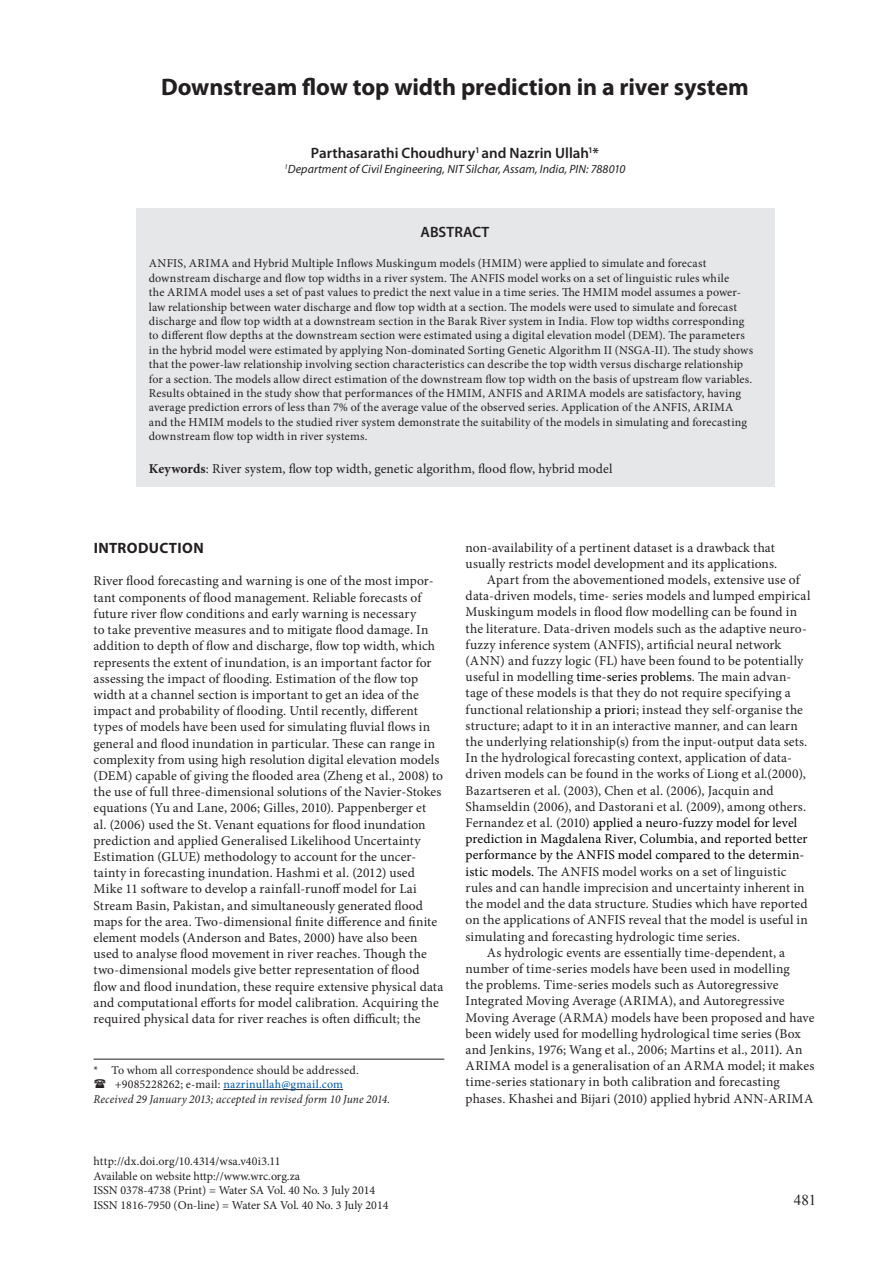
<style>
.page{position:relative;width:893px;height:1263px;background:#fff}
.page>*{position:absolute;margin:0;border:0;box-sizing:border-box;transform-origin:0 0}
.Headline{font:700 24px "Myriad Pro";letter-spacing:-.005em;color:#231f20}
.Author{font:600 15px "Myriad Pro";color:#231f20}
.Subhead_1{font:700 15px "Myriad Pro";letter-spacing:.025em;color:#231f20}
.t1{font:15px "Times New Roman";color:#231f20}
.Body_Text{font:13.5px/16.2px "Minion Pro";letter-spacing:.01em;color:#231f20}
.Body_text_no_indent{font:13.5px/16.2px "Minion Pro";letter-spacing:.01em;color:#231f20}
.Keywords{font:13.5px "Minion Pro";letter-spacing:.005em;color:#231f20}
.Abstract{font:12px/14.4px "Minion Pro";letter-spacing:.01em;color:#231f20}
.Body_text_2{font:12px "Minion Pro";letter-spacing:.01em;color:#231f20}
.Address{font:italic 12px "Myriad Pro";letter-spacing:.005em;color:#231f20}
.Body_text_2-2{font:italic 12px "Minion Pro";letter-spacing:.015em;color:#231f20;scale:.95 1}
.Body_text_2-3{font:12px "Minion Pro";letter-spacing:.015em;color:#015aaa}
.s1{font-weight:700}
.s2{color:#000}
.s3{color:#231f20}
</style>
<div class="page">
<div style="left:136px;top:208px;width:638px;height:279px;background:#e6e7e9"></div>
<hr style="left:223px;top:1089px;width:120px;height:1px;background:#231f20">
<hr style="left:94px;top:1059px;width:350px;height:1px;background:#231f20">
<p class="Headline" style="left:161px;top:71px;width:589px">Downstream flow top width prediction in a river system</p>
<p class="Author" style="left:311px;top:144px;width:290px">Parthasarathi Choudhury<sup>1</sup> and Nazrin Ullah<sup>1</sup>*</p>
<p class="Address" style="left:284px;top:162px;width:342px"><sup>1</sup>Department of Civil Engineering, NIT Silchar, Assam, India, PIN: 788010</p>
<p class="Author" style="left:420px;top:222px;width:70px">ABSTRACT</p>
<p class="Abstract" style="left:149px;top:256px;width:606px">ANFIS, ARIMA and Hybrid Multiple Inflows Muskingum models (HMIM) were applied to simulate and forecast downstream discharge and flow top widths in a river system. The ANFIS model works on a set of linguistic rules while<br>the ARIMA model uses a set of past values to predict the next value in a time series. The HMIM model assumes a power&shy;law relationship between water discharge and flow top width at a section. The models were used to simulate and forecast discharge and flow top width at a downstream section in the Barak River system in India. Flow top widths corresponding to different flow depths at the downstream section were estimated using a digital elevation model (DEM). The parameters in the hybrid model were estimated by applying Non-dominated Sorting Genetic Algorithm II (NSGA-II). The study shows that the power-law relationship involving section characteristics can describe the top width versus discharge relationship for a section. The models allow direct estimation of the downstream flow top width on the basis of upstream flow variables.<br>Results obtained in the study show that performances of the HMIM, ANFIS and ARIMA models are satisfactory, having average prediction errors of less than 7% of the average value of the observed series. Application of the ANFIS, ARIMA and the HMIM models to the studied river system demonstrate the suitability of the models in simulating and forecasting downstream flow top width in river systems.</p>
<p class="Keywords" style="left:149px;top:459px;width:465px"><span class="s1">Keywords</span>: River system, flow top width, genetic algorithm, flood flow, hybrid model</p>
<p class="Subhead_1" style="left:94px;top:538px;width:112px">INTRODUCTION</p>
<p class="Body_text_no_indent" style="left:94px;top:573px;width:351px">River flood forecasting and warning is one of the most impor&shy;tant components of flood management. Reliable forecasts of future river flow conditions and early warning is necessary<br>to take preventive measures and to mitigate flood damage. In addition to depth of flow and discharge, flow top width, which represents the extent of inundation, is an important factor for assessing the impact of flooding. Estimation of the flow top width at a channel section is important to get an idea of the impact and probability of flooding. Until recently, different types of models have been used for simulating fluvial flows in general and flood inundation in particular. These can range in complexity from using high resolution digital elevation models (DEM) capable of giving the flooded area (Zheng et al., 2008) to the use of full three-dimensional solutions of the Navier-Stokes equations (Yu and Lane, 2006; Gilles, 2010). Pappenberger et<br>al. (2006) used the St. Venant equations for flood inundation prediction and applied Generalised Likelihood Uncertainty Estimation (GLUE) methodology to account for the uncer&shy;tainty in forecasting inundation. Hashmi et al. (2012) used Mike 11 software to develop a rainfall-runoff model for Lai Stream Basin, Pakistan, and simultaneously generated flood maps for the area. Two-dimensional finite difference and finite element models <span class="s2">(</span>Anderson and Bates, 2000<span class="s2">)</span> have also been used to analyse flood movement in river reaches. Though the two-dimensional models give better representation of flood flow and flood inundation, these require extensive physical data and computational efforts for model calibration. Acquiring the required physical data for river reaches is often difficult; the</p>
<p class="Body_text_2" style="left:94px;top:1062px;width:267px">* To whom all correspondence should be addressed.</p>
<p class="Body_text_2-3" style="left:115px;top:1076px;width:230px"><span class="s3">+9085228262; e-mail:</span> nazrinullah@gmail.com</p>
<p class="Body_text_2-2" style="left:94px;top:1091px;width:314px">Received 29 January 2013; accepted in revised form 10 June 2014.</p>
<p class="Body_text_no_indent" style="left:466px;top:539px;width:313px">non-availability of a pertinent dataset is a drawback that usually restricts model development and its applications.</p>
<p class="Body_Text" style="left:466px;top:572px;width:346px;text-indent:21px">Apart from the abovementioned models, extensive use of data-driven models, time- series models and lumped empirical Muskingum models in flood flow modelling can be found in the literature. Data-driven models such as the adaptive neuro&shy;fuzzy inference system (ANFIS), artificial neural network (ANN) and fuzzy logic (FL) have been found to be potentially useful in modelling <span class="s2">time-series problems</span>. The main advan&shy;tage of these models is that they do not require specifying a functional relationship <span class="s2">a priori</span>; instead they self-organise the structure; adapt to it in an interactive manner, and can learn the underlying relationship(s) from the input-output data sets.<br>In the hydrological forecasting context, application of data&shy;driven models can be found in the works of Liong et al.(2000), Bazartseren et al. (2003), Chen et al. (2006), Jacquin and Shamseldin (2006), and Dastorani et al. (2009), among others.<br>Fernandez et al. (2010) <span class="s2">applied a neuro-fuzzy model for level prediction in Magdalena River, Columbia, and reported better performance by the ANFIS model compared to the determin&shy;istic models.</span> The ANFIS model works on a set of linguistic rules and can handle imprecision and uncertainty inherent in the model and the data structure. Studies which have reported on the applications of ANFIS reveal that the model is useful in simulating and forecasting hydrologic time series.</p>
<p class="Body_Text" style="left:466px;top:944px;width:350px;text-indent:21px">As hydrologic events are essentially time-dependent, a number of time-series models have been used in modelling<br>the problems. Time-series models such as Autoregressive Integrated Moving Average (ARIMA), and Autoregressive Moving Average (ARMA) models have been proposed and have been widely used for modelling hydrological time series <span class="s2">(</span>Box and Jenkins, 1976; Wang et al., 2006; Martins et al., 2011<span class="s2">).</span> An ARIMA model is a generalisation of an ARMA model; it makes time-series stationary in both calibration and forecasting phases. Khashei and Bijari (2010) applied hybrid ANN-ARIMA</p>
<p class="Body_text_2" style="left:94px;top:1153px;width:189px">http://dx.doi.org/10.4314/wsa.v40i3.11</p>
<p class="Abstract" style="left:94px;top:1169px;width:208px">Available on website http://www.wrc.org.za</p>
<p class="Abstract" style="left:94px;top:1183px;width:283px">ISSN 0378-4738 (Print) = Water SA Vol. 40 No. 3 July 2014</p>
<p class="Abstract" style="left:94px;top:1197px;width:297px">ISSN 1816-7950 (On-line) = Water SA Vol. 40 No. 3 July 2014</p>
<p class="t1" style="left:794px;top:1190px;width:24px">481</p>
</div>
